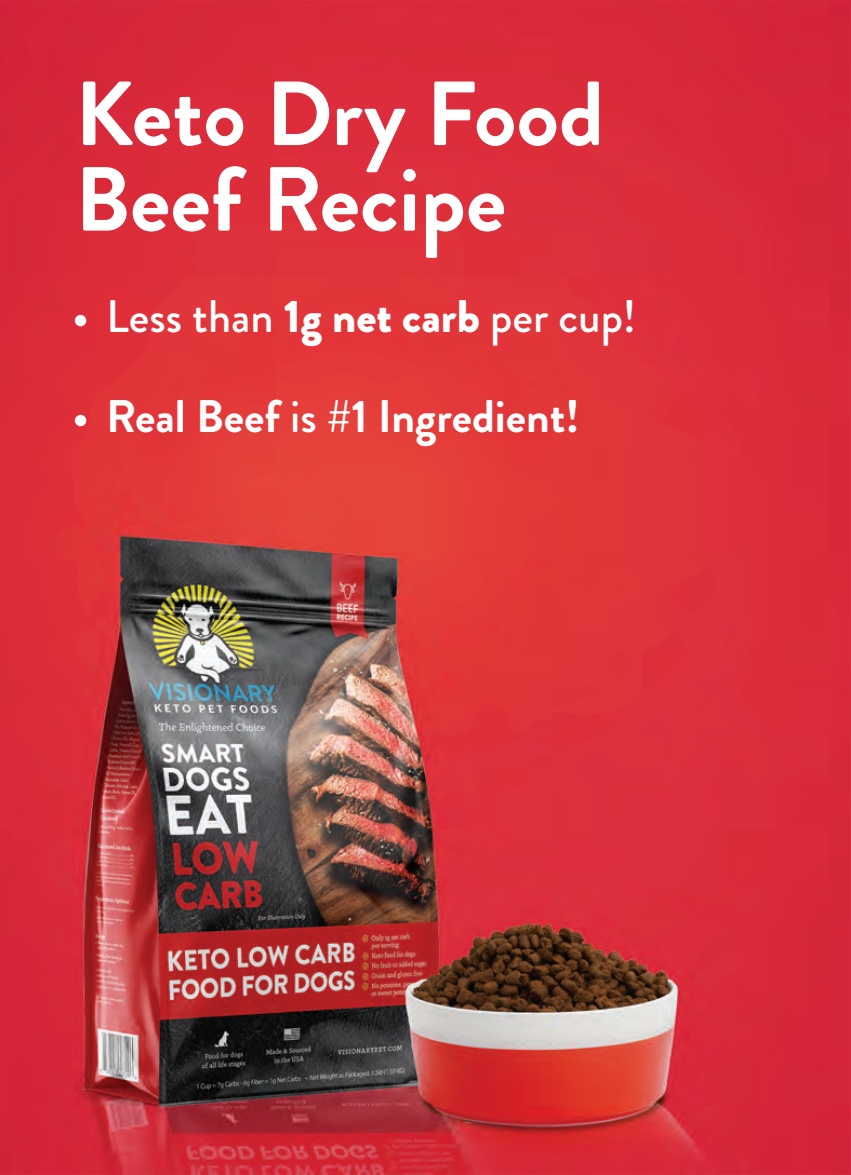
<style>
.page{position:relative;width:851px;height:1175px;background:#fff}
.page>*{position:absolute;margin:0;border:0;box-sizing:border-box;transform-origin:0 0}
.t1{font:700 90.67px/85.5px "Brandon Grotesque";color:#fff}
.t2{font:500 45.68px "Brandon Grotesque";color:#fff}
.t3{font:700 45.68px "Brandon Grotesque";color:#fff}
.s1{font-weight:900}
.s2{font-weight:500}
</style>
<div class="page">
<img style="left:0;top:0;width:850px;height:1174px">
<div style="left:75px;top:315px;width:11px;height:11px;background:#fff;border-radius:50%"></div>
<div style="left:75px;top:415px;width:11px;height:11px;background:#fff;border-radius:50%"></div>
<h1 class="t1" style="left:75px;top:72px;width:531px">Keto Dry Food<br>Beef Recipe</h1>
<p class="t2" style="left:106px;top:285px;width:531px">Less than <span class="s1">1g net carb</span> per cup!</p>
<p class="t3" style="left:106px;top:384px;width:475px">Real Beef <span class="s2">is</span> #1 Ingredient!</p>
</div>
